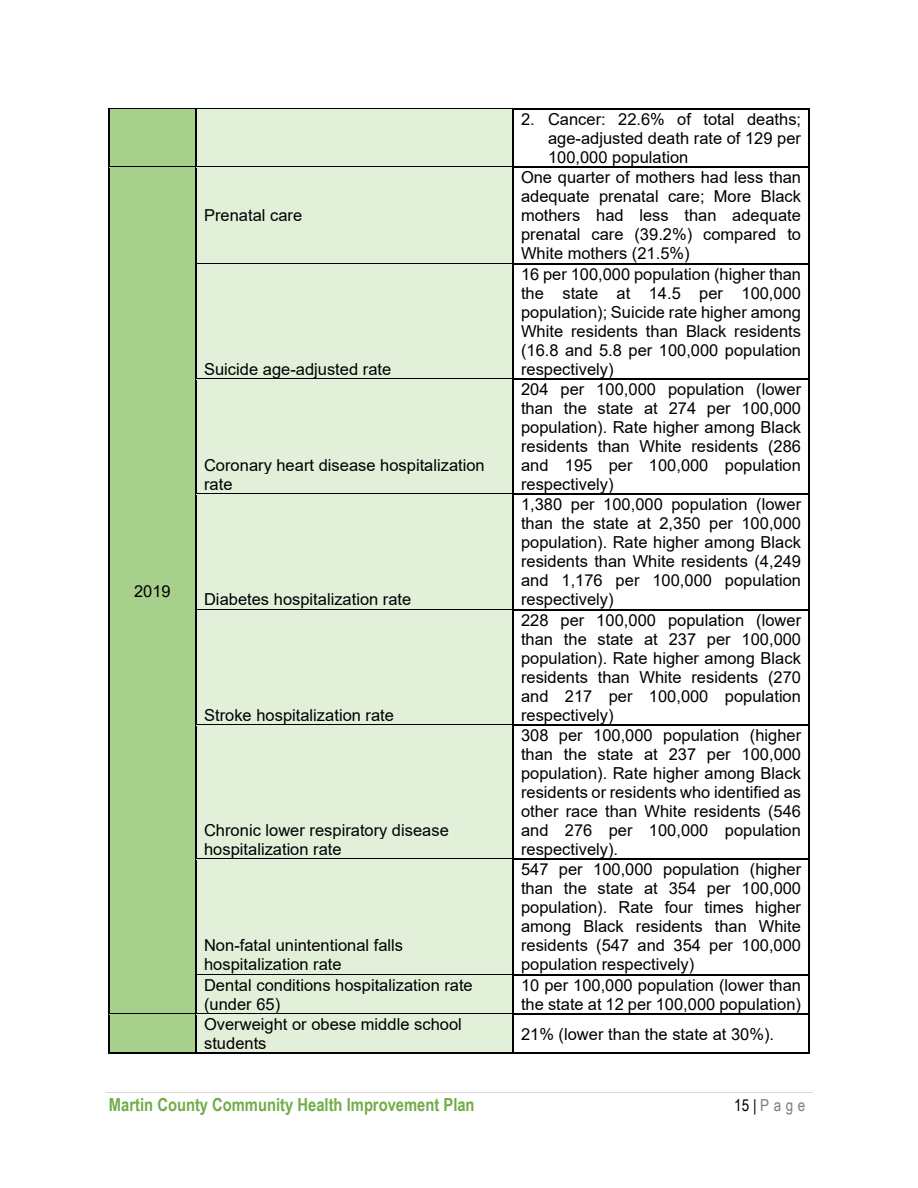
<style>
.page{position:relative;width:918px;height:1188px;background:#fff}
.page>*{position:absolute;margin:0;border:0;box-sizing:border-box;transform-origin:0 0}
.t1{font:700 18px "Arial Narrow";color:#70ad47}
.t2{font:16.5px/18.9px "Arial";color:#000;text-align:justify}
.t3{font:16.5px "Arial Narrow";letter-spacing:.275em;color:#7f7f7f}
.s1{color:#000}
</style>
<div class="page">
<hr style="left:106px;top:1092px;width:706px;height:1px;background:#d9d9d9">
<div style="left:110px;top:110px;width:85px;height:56px;background:#a8d08d"></div>
<div style="left:197px;top:110px;width:315px;height:56px;background:#e2efd9"></div>
<hr style="left:109px;top:108px;width:86px;height:1px;background:#000">
<hr style="left:109px;top:109px;width:86px;height:1px;background:#a8d08d">
<hr style="left:197px;top:108px;width:315px;height:1px;background:#000">
<hr style="left:197px;top:109px;width:315px;height:1px;background:#e2efd9">
<hr style="left:514px;top:108px;width:295px;height:1px;background:#000">
<hr style="left:108px;top:110px;width:1px;height:56px;background:#000">
<hr style="left:195px;top:110px;width:2px;height:56px;background:#000">
<hr style="left:512px;top:110px;width:2px;height:56px;background:#000">
<hr style="left:809px;top:110px;width:1px;height:56px;background:#000">
<div style="left:110px;top:168px;width:85px;height:845px;background:#a8d08d"></div>
<div style="left:197px;top:168px;width:315px;height:95px;background:#e2efd9"></div>
<hr style="left:109px;top:166px;width:86px;height:2px;background:#000">
<hr style="left:109px;top:168px;width:86px;height:1px;background:#a8d08d">
<hr style="left:197px;top:166px;width:315px;height:2px;background:#000">
<hr style="left:514px;top:166px;width:295px;height:2px;background:#000">
<hr style="left:108px;top:168px;width:1px;height:95px;background:#000">
<hr style="left:195px;top:168px;width:2px;height:95px;background:#000">
<hr style="left:512px;top:168px;width:2px;height:95px;background:#000">
<hr style="left:809px;top:168px;width:1px;height:95px;background:#000">
<div style="left:197px;top:264px;width:315px;height:114px;background:#e2efd9"></div>
<hr style="left:197px;top:263px;width:315px;height:1px;background:#000">
<hr style="left:514px;top:263px;width:295px;height:1px;background:#000">
<hr style="left:108px;top:264px;width:1px;height:114px;background:#000">
<hr style="left:195px;top:264px;width:2px;height:114px;background:#000">
<hr style="left:512px;top:264px;width:2px;height:114px;background:#000">
<hr style="left:809px;top:264px;width:1px;height:114px;background:#000">
<div style="left:197px;top:380px;width:315px;height:113px;background:#e2efd9"></div>
<hr style="left:197px;top:378px;width:315px;height:2px;background:#000">
<hr style="left:514px;top:378px;width:295px;height:2px;background:#000">
<hr style="left:108px;top:380px;width:1px;height:113px;background:#000">
<hr style="left:195px;top:380px;width:2px;height:113px;background:#000">
<hr style="left:512px;top:380px;width:2px;height:113px;background:#000">
<hr style="left:809px;top:380px;width:1px;height:113px;background:#000">
<div style="left:197px;top:495px;width:315px;height:114px;background:#e2efd9"></div>
<hr style="left:197px;top:493px;width:315px;height:2px;background:#000">
<hr style="left:514px;top:493px;width:295px;height:2px;background:#000">
<hr style="left:108px;top:495px;width:1px;height:114px;background:#000">
<hr style="left:195px;top:495px;width:2px;height:114px;background:#000">
<hr style="left:512px;top:495px;width:2px;height:114px;background:#000">
<hr style="left:809px;top:495px;width:1px;height:114px;background:#000">
<div style="left:197px;top:610px;width:315px;height:114px;background:#e2efd9"></div>
<hr style="left:197px;top:609px;width:315px;height:1px;background:#000">
<hr style="left:514px;top:609px;width:295px;height:1px;background:#000">
<hr style="left:108px;top:610px;width:1px;height:114px;background:#000">
<hr style="left:195px;top:610px;width:2px;height:114px;background:#000">
<hr style="left:512px;top:610px;width:2px;height:114px;background:#000">
<hr style="left:809px;top:610px;width:1px;height:114px;background:#000">
<div style="left:197px;top:726px;width:315px;height:132px;background:#e2efd9"></div>
<hr style="left:197px;top:724px;width:315px;height:2px;background:#000">
<hr style="left:514px;top:724px;width:295px;height:2px;background:#000">
<hr style="left:108px;top:726px;width:1px;height:132px;background:#000">
<hr style="left:195px;top:726px;width:2px;height:132px;background:#000">
<hr style="left:512px;top:726px;width:2px;height:132px;background:#000">
<hr style="left:809px;top:726px;width:1px;height:132px;background:#000">
<div style="left:197px;top:860px;width:315px;height:114px;background:#e2efd9"></div>
<hr style="left:197px;top:858px;width:315px;height:2px;background:#000">
<hr style="left:514px;top:858px;width:295px;height:2px;background:#000">
<hr style="left:108px;top:860px;width:1px;height:114px;background:#000">
<hr style="left:195px;top:860px;width:2px;height:114px;background:#000">
<hr style="left:512px;top:860px;width:2px;height:114px;background:#000">
<hr style="left:809px;top:860px;width:1px;height:114px;background:#000">
<div style="left:197px;top:975px;width:315px;height:38px;background:#e2efd9"></div>
<hr style="left:197px;top:974px;width:315px;height:1px;background:#000">
<hr style="left:514px;top:974px;width:295px;height:1px;background:#000">
<hr style="left:108px;top:975px;width:1px;height:38px;background:#000">
<hr style="left:195px;top:975px;width:2px;height:38px;background:#000">
<hr style="left:512px;top:975px;width:2px;height:38px;background:#000">
<hr style="left:809px;top:975px;width:1px;height:38px;background:#000">
<div style="left:110px;top:1015px;width:85px;height:38px;background:#a8d08d"></div>
<div style="left:197px;top:1015px;width:315px;height:38px;background:#e2efd9"></div>
<hr style="left:109px;top:1013px;width:86px;height:2px;background:#000">
<hr style="left:109px;top:1015px;width:86px;height:1px;background:#a8d08d">
<hr style="left:197px;top:1013px;width:315px;height:2px;background:#000">
<hr style="left:514px;top:1013px;width:295px;height:2px;background:#000">
<hr style="left:108px;top:1015px;width:1px;height:38px;background:#000">
<hr style="left:109px;top:1053px;width:86px;height:1px;background:#000">
<hr style="left:195px;top:1015px;width:2px;height:38px;background:#000">
<hr style="left:197px;top:1053px;width:315px;height:1px;background:#000">
<hr style="left:512px;top:1015px;width:2px;height:38px;background:#000">
<hr style="left:514px;top:1053px;width:295px;height:1px;background:#000">
<hr style="left:809px;top:1015px;width:1px;height:38px;background:#000">
<p class="t2" style="left:134px;top:581px;width:38px">2019</p>
<p class="t2" style="left:204px;top:206px;width:100px">Prenatal care</p>
<p class="t2" style="left:204px;top:359px;width:189px">Suicide age-adjusted rate</p>
<p class="t2" style="left:204px;top:456px;width:282px">Coronary heart disease hospitalization rate</p>
<p class="t2" style="left:204px;top:590px;width:209px">Diabetes hospitalization rate</p>
<p class="t2" style="left:204px;top:705px;width:191px">Stroke hospitalization rate</p>
<p class="t2" style="left:204px;top:821px;width:246px">Chronic lower respiratory disease hospitalization rate</p>
<p class="t2" style="left:204px;top:936px;width:201px">Non-fatal unintentional falls hospitalization rate</p>
<p class="t2" style="left:548px;top:109px;width:255px;text-indent:-27px">2. Cancer: 22.6% of total deaths; age-adjusted death rate of 129 per 100,000 population</p>
<p class="t2" style="left:521px;top:168px;width:282px">One quarter of mothers had less than adequate prenatal care; More Black mothers had less than adequate prenatal care (39.2%) compared to White mothers (21.5%)</p>
<p class="t2" style="left:521px;top:264px;width:282px">16 per 100,000 population (higher than the state at 14.5 per 100,000 population); Suicide rate higher among White residents than Black residents (16.8 and 5.8 per 100,000 population respectively)</p>
<p class="t2" style="left:521px;top:380px;width:282px">204 per 100,000 population (lower than the state at 274 per 100,000 population). Rate higher among Black residents than White residents (286 and 195 per 100,000 population respectively)</p>
<p class="t2" style="left:521px;top:495px;width:282px">1,380 per 100,000 population (lower than the state at 2,350 per 100,000 population). Rate higher among Black residents than White residents (4,249 and 1,176 per 100,000 population respectively)</p>
<p class="t2" style="left:521px;top:610px;width:282px">228 per 100,000 population (lower than the state at 237 per 100,000 population). Rate higher among Black residents than White residents (270 and 217 per 100,000 population respectively)</p>
<p class="t2" style="left:521px;top:726px;width:282px">308 per 100,000 population (higher than the state at 237 per 100,000 population). Rate higher among Black residents or residents who identified as other race than White residents (546 and 276 per 100,000 population respectively).</p>
<p class="t2" style="left:521px;top:860px;width:282px">547 per 100,000 population (higher than the state at 354 per 100,000 population). Rate four times higher among Black residents than White residents (547 and 354 per 100,000 population respectively)</p>
<p class="t2" style="left:204px;top:975px;width:270px">Dental conditions hospitalization rate (under 65)</p>
<p class="t2" style="left:521px;top:975px;width:282px">10 per 100,000 population (lower than the state at 12 per 100,000 population)</p>
<p class="t2" style="left:204px;top:1015px;width:259px">Overweight or obese middle school students</p>
<p class="t2" style="left:521px;top:1024px;width:255px">21% (lower than the state at 30%).</p>
<p class="t1" style="left:109px;top:1091px;width:367px">Martin County Community Health Improvement Plan</p>
<p class="t3" style="left:734px;top:1093px;width:73px"><span class="s1">15|</span> Page</p>
</div>
